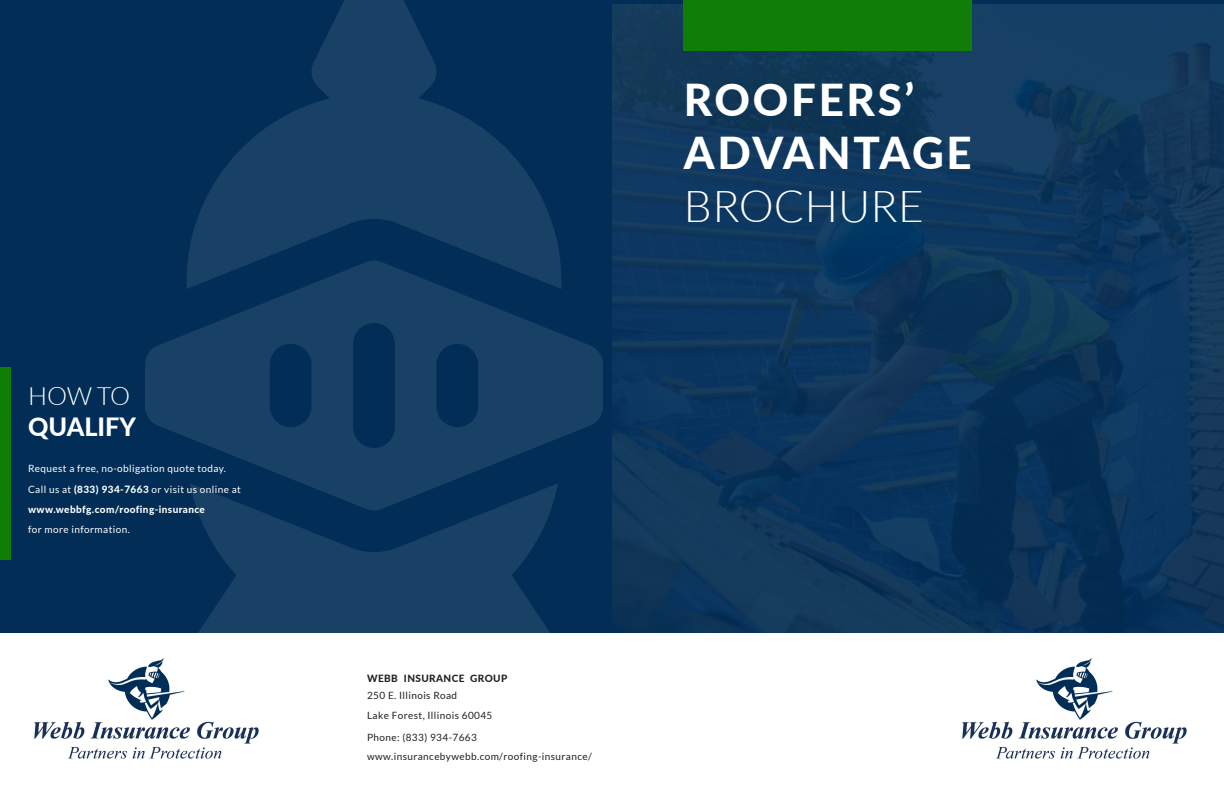
<style>
.page{position:relative;width:1224px;height:792px;background:#fff}
.page>*{position:absolute;margin:0;border:0;box-sizing:border-box;transform-origin:0 0}
.t1{font:800 44px/52.8px "Lato";letter-spacing:.06em;color:#fff}
.t2{font:800 25.2px/30.2px "Lato";color:#fff}
.t3{font:10px "Lato";letter-spacing:.04em;color:#fff}
.t4{font:10px/21.8px "Lato";letter-spacing:.04em;color:#231f20}
.t5{font:800 10px/17.8px "Lato";letter-spacing:.04em;color:#231f20}
.t6{font:800 10px "Lato";letter-spacing:.04em;color:#fff}
.s1{font-weight:300}
.s2{font-weight:800}
.s3{font-weight:400}
</style>
<div class="page">
<img style="left:612px;top:4px;width:612px;height:629px">
<div style="left:684px;top:0;width:288px;height:50px;background:#107d07"></div>
<div style="left:0;top:0;width:612px;height:633px;background:#012d56"></div>
<svg style="left:188px;top:0;width:372px;height:260px;fill:#194166"></svg>
<svg style="left:145px;top:260px;width:458px;height:223px;fill:#194166"></svg>
<svg style="left:190px;top:483px;width:368px;height:150px;fill:#194166"></svg>
<div style="left:0;top:367px;width:10px;height:193px;background:#107d07"></div>
<img style="left:34px;top:658px;width:225px;height:101px">
<img style="left:962px;top:658px;width:225px;height:101px">
<p class="t2" style="left:28px;top:380px;width:109px"><span class="s1">HOW TO<br></span>QUALIFY</p>
<p class="t3" style="left:28px;top:463px;width:199px">Request a free, no-obligation quote today.</p>
<p class="t3" style="left:28px;top:483px;width:214px">Call us at <span class="s2">(833) 934-7663</span> or visit us online at</p>
<p class="t6" style="left:28px;top:502px;width:178px">www.webbfg.com/roofing-insurance</p>
<p class="t3" style="left:28px;top:524px;width:103px">for more information.</p>
<p class="t1" style="left:684px;top:72px;width:289px">ROOFERS’<br>ADVANTAGE<br><span class="s1">BROCHURE</span></p>
<p class="t5" style="left:367px;top:669px;width:142px">WEBB INSURANCE GROUP<br><span class="s3">250 E. Illinois Road</span></p>
<p class="t4" style="left:367px;top:704px;width:127px">Lake Forest, Illinois 60045<br>Phone: (833) 934-7663</p>
<p class="t4" style="left:367px;top:746px;width:226px">www.insurancebywebb.com/roofing-insurance/</p>
</div>
